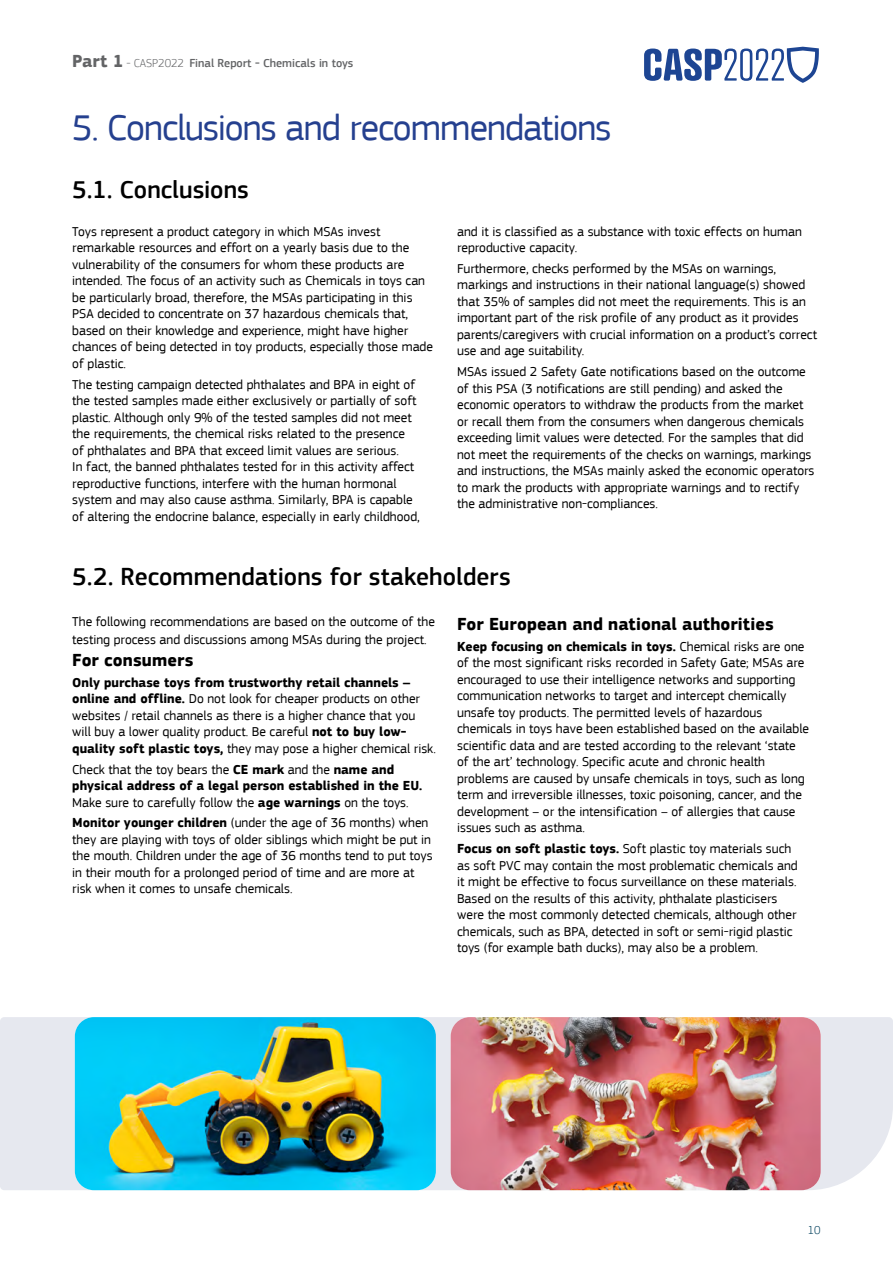
<style>
.page{position:relative;width:893px;height:1263px;background:#fff}
.page>*{position:absolute;margin:0;border:0;box-sizing:border-box;transform-origin:0 0}
.t1{font:37.5px "EC Square Sans Pro";letter-spacing:-.025em;color:#25408f}
.t2{font:500 25.5px "EC Square Sans Pro";color:#000}
.t3{font:700 18px "EC Square Sans Pro";letter-spacing:.005em;color:#000}
.t4{font:13.5px/16.5px "EC Square Sans Pro";color:#000}
.t5{font:700 13.5px/16.5px "EC Square Sans Pro";color:#000}
.t6{font:500 12px "EC Square Sans Pro";color:#636466}
.t7{font:300 12px "EC Square Sans Pro";color:#02405d}
.s1{font-weight:700;font-size:18px}
.s2{font-weight:300}
.s3{font-weight:700}
.s4{font-weight:400}
</style>
<div class="page">
<div style="left:0;top:1017px;width:893px;height:173px;background:#e6e8ef"></div>
<img style="left:75px;top:1017px;width:361px;height:173px">
<img style="left:451px;top:1017px;width:370px;height:173px">
<svg style="left:644px;top:47px;width:175px;height:36px"></svg>
<p class="t6" style="left:72px;top:56px;width:283px"><span class="s1">Part 1</span> <span class="s2">- CASP2022</span> Final Report - Chemicals in toys</p>
<h1 class="t1" style="left:72px;top:105px;width:541px">5. Conclusions and recommendations</h1>
<h2 class="t2" style="left:72px;top:175px;width:178px">5.1. Conclusions</h2>
<p class="t4" style="left:72px;top:223px;width:362px">Toys represent a product category in which MSAs invest remarkable resources and effort on a yearly basis due to the vulnerability of the consumers for whom these products are intended. The focus of an activity such as Chemicals in toys can be particularly broad, therefore, the MSAs participating in this PSA decided to concentrate on 37 hazardous chemicals that, based on their knowledge and experience, might have higher chances of being detected in toy products, especially those made of plastic.</p>
<p class="t4" style="left:72px;top:376px;width:349px">The testing campaign detected phthalates and BPA in eight of the tested samples made either exclusively or partially of soft plastic. Although only 9% of the tested samples did not meet the requirements, the chemical risks related to the presence of phthalates and BPA that exceed limit values are serious.<br>In fact, the banned phthalates tested for in this activity affect reproductive functions, interfere with the human hormonal system and may also cause asthma. Similarly, BPA is capable of altering the endocrine balance, especially in early childhood,</p>
<p class="t4" style="left:457px;top:223px;width:346px">and it is classified as a substance with toxic effects on human reproductive capacity.</p>
<p class="t4" style="left:457px;top:260px;width:361px">Furthermore, checks performed by the MSAs on warnings, markings and instructions in their national language(s) showed that 35% of samples did not meet the requirements. This is an important part of the risk profile of any product as it provides parents/caregivers with crucial information on a product’s correct use and age suitability.</p>
<p class="t4" style="left:457px;top:363px;width:359px">MSAs issued 2 Safety Gate notifications based on the outcome of this PSA (3 notifications are still pending) and asked the economic operators to withdraw the products from the market or recall them from the consumers when dangerous chemicals exceeding limit values were detected. For the samples that did not meet the requirements of the checks on warnings, markings and instructions, the MSAs mainly asked the economic operators to mark the products with appropriate warnings and to rectify the administrative non-compliances.</p>
<h2 class="t2" style="left:72px;top:562px;width:440px">5.2. Recommendations for stakeholders</h2>
<p class="t4" style="left:72px;top:612px;width:364px;line-height:18px">The following recommendations are based on the outcome of the testing process and discussions among MSAs during the project.</p>
<h3 class="t3" style="left:72px;top:649px;width:123px">For consumers</h3>
<p class="t4" style="left:72px;top:674px;width:365px"><span class="s3">Only purchase toys from trustworthy retail channels – online and offline.</span> Do not look for cheaper products on other websites / retail channels as there is a higher chance that you will buy a lower quality product. Be careful <span class="s3">not to buy low&shy;quality soft plastic toys,</span> they may pose a higher chemical risk.</p>
<p class="t5" style="left:72px;top:761px;width:352px"><span class="s4">Check that the toy bears the</span> CE mark <span class="s4">and the</span> name and physical address of a legal person established in the EU.<br><span class="s4">Make sure to carefully follow the</span> age warnings <span class="s4">on the toys.</span></p>
<p class="t4" style="left:72px;top:815px;width:362px"><span class="s3">Monitor younger children</span> (under the age of 36 months) when they are playing with toys of older siblings which might be put in the mouth. Children under the age of 36 months tend to put toys in their mouth for a prolonged period of time and are more at risk when it comes to unsafe chemicals.</p>
<h3 class="t3" style="left:457px;top:613px;width:318px">For European and national authorities</h3>
<p class="t4" style="left:457px;top:638px;width:354px"><span class="s3">Keep focusing on chemicals in toys.</span> Chemical risks are one of the most significant risks recorded in Safety Gate; MSAs are encouraged to use their intelligence networks and supporting communication networks to target and intercept chemically unsafe toy products. The permitted levels of hazardous chemicals in toys have been established based on the available scientific data and are tested according to the relevant ‘state of the art’ technology. Specific acute and chronic health problems are caused by unsafe chemicals in toys, such as long term and irreversible illnesses, toxic poisoning, cancer, and the development – or the intensification – of allergies that cause issues such as asthma.</p>
<p class="t4" style="left:457px;top:840px;width:342px"><span class="s3">Focus on soft plastic toys.</span> Soft plastic toy materials such as soft PVC may contain the most problematic chemicals and it might be effective to focus surveillance on these materials.<br>Based on the results of this activity, phthalate plasticisers were the most commonly detected chemicals, although other chemicals, such as BPA, detected in soft or semi-rigid plastic toys (for example bath ducks), may also be a problem.</p>
<p class="t7" style="left:808px;top:1223px;width:14px">10</p>
</div>
